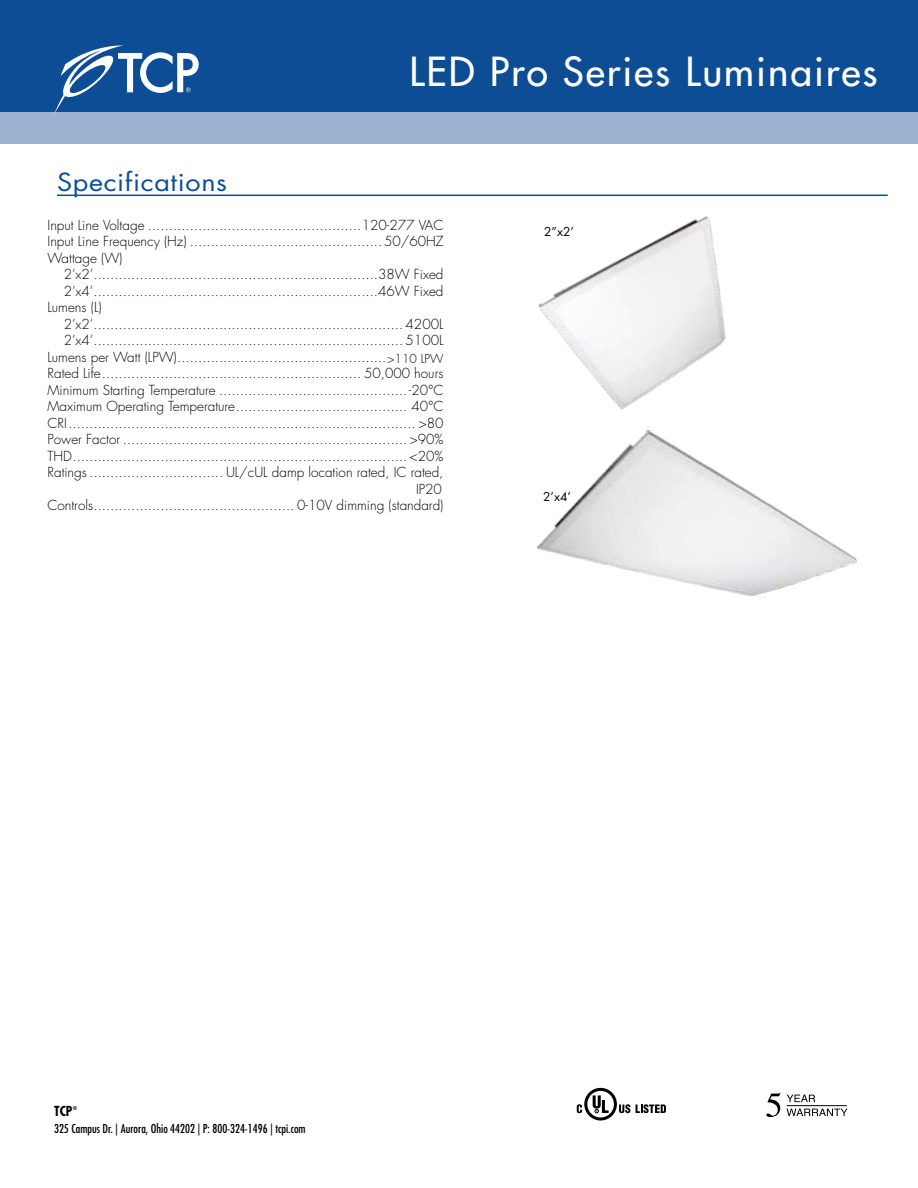
<style>
.page{position:relative;width:918px;height:1188px;background:#fff}
.page>*{position:absolute;margin:0;border:0;box-sizing:border-box;transform-origin:0 0}
.t1{font:500 39px "Futura Std";letter-spacing:.05em;color:#fff}
.t2{font:24.3px "Futura Std";letter-spacing:.025em;color:#0d4d95;scale:1.11 1}
.t3{font:300 13.5px/16.5px "Futura Std";color:#000;text-align:justify}
.t4{font:700 condensed 13.5px "Futura Std";color:#000}
.t5{font:condensed 12px "Futura Std";color:#000}
.t6{font:12px "Futura Std";color:#000}
.t7{font:700 condensed 5.25px "Futura Std";color:#000}
</style>
<div class="page">
<hr style="left:57px;top:195px;width:831px;height:1px;background:#0d4d95">
<div style="left:0;top:112px;width:918px;height:32px;background:#9bb3d0"></div>
<div style="left:0;top:0;width:918px;height:112px;background:#0d4d95"></div>
<svg style="left:636px;top:1104px;width:30px;height:9px"></svg>
<svg style="left:577px;top:1088px;width:53px;height:33px"></svg>
<hr style="left:787px;top:1105px;width:60px;height:1px;background:#000">
<svg style="left:766px;top:1093px;width:14px;height:24px"></svg>
<svg style="left:787px;top:1095px;width:28px;height:7px"></svg>
<svg style="left:787px;top:1109px;width:61px;height:7px"></svg>
<svg style="left:54px;top:45px;width:145px;height:69px"></svg>
<img style="left:536px;top:437px;width:321px;height:159px">
<img style="left:515px;top:194px;width:262px;height:243px">
<h1 class="t1" style="left:409px;top:47px;width:469px">LED Pro Series Luminaires</h1>
<h2 class="t2" style="left:57px;top:167px;width:155px">Specifications</h2>
<p class="t3" style="left:48px;top:217px;width:397px">Input Line Voltage ...................................................120-277 VAC Input Line Frequency (Hz) ..............................................50/60HZ Wattage (W)</p>
<p class="t3" style="left:64px;top:267px;width:381px">2’x2’....................................................................38W Fixed</p>
<p class="t3" style="left:64px;top:283px;width:381px">2’x4’....................................................................46W Fixed</p>
<p class="t3" style="left:48px;top:300px;width:56px">Lumens (L)</p>
<p class="t3" style="left:64px;top:316px;width:381px">2’x2’.......................................................................... 4200L</p>
<p class="t3" style="left:64px;top:333px;width:381px">2’x4’.......................................................................... 5100L</p>
<p class="t3" style="left:48px;top:349px;width:398px">Lumens per Watt (LPW)..................................................<sub>&gt;110</sub> <sub>LPW</sub></p>
<p class="t3" style="left:48px;top:366px;width:397px">Rated Life.............................................................. 50,000 hours</p>
<p class="t3" style="left:48px;top:382px;width:397px">Minimum Starting Temperature .............................................-20°C</p>
<p class="t3" style="left:48px;top:399px;width:397px">Maximum Operating Temperature......................................... 40°C</p>
<p class="t3" style="left:48px;top:415px;width:397px">CRI................................................................................... &gt;80</p>
<p class="t3" style="left:48px;top:432px;width:397px">Power Factor ....................................................................&gt;90%</p>
<p class="t3" style="left:48px;top:448px;width:397px">THD................................................................................&lt;20%</p>
<p class="t3" style="left:48px;top:465px;width:397px">Ratings ................................ UL/cUL damp location rated, IC rated,</p>
<p class="t3" style="left:416px;top:481px;width:27px">IP20</p>
<p class="t3" style="left:48px;top:498px;width:397px">Controls................................................ 0-10V dimming (standard)</p>
<p class="t6" style="left:544px;top:224px;width:31px">2”x2’</p>
<p class="t6" style="left:543px;top:489px;width:29px">2’x4’</p>
<p class="t4" style="left:54px;top:1103px;width:20px">TCP</p>
<p class="t7" style="left:73px;top:1105px;width:6px">®</p>
<p class="t5" style="left:54px;top:1121px;width:253px">325 Campus Dr. | Aurora, Ohio 44202 | P: 800-324-1496 | tcpi.com</p>
</div>
